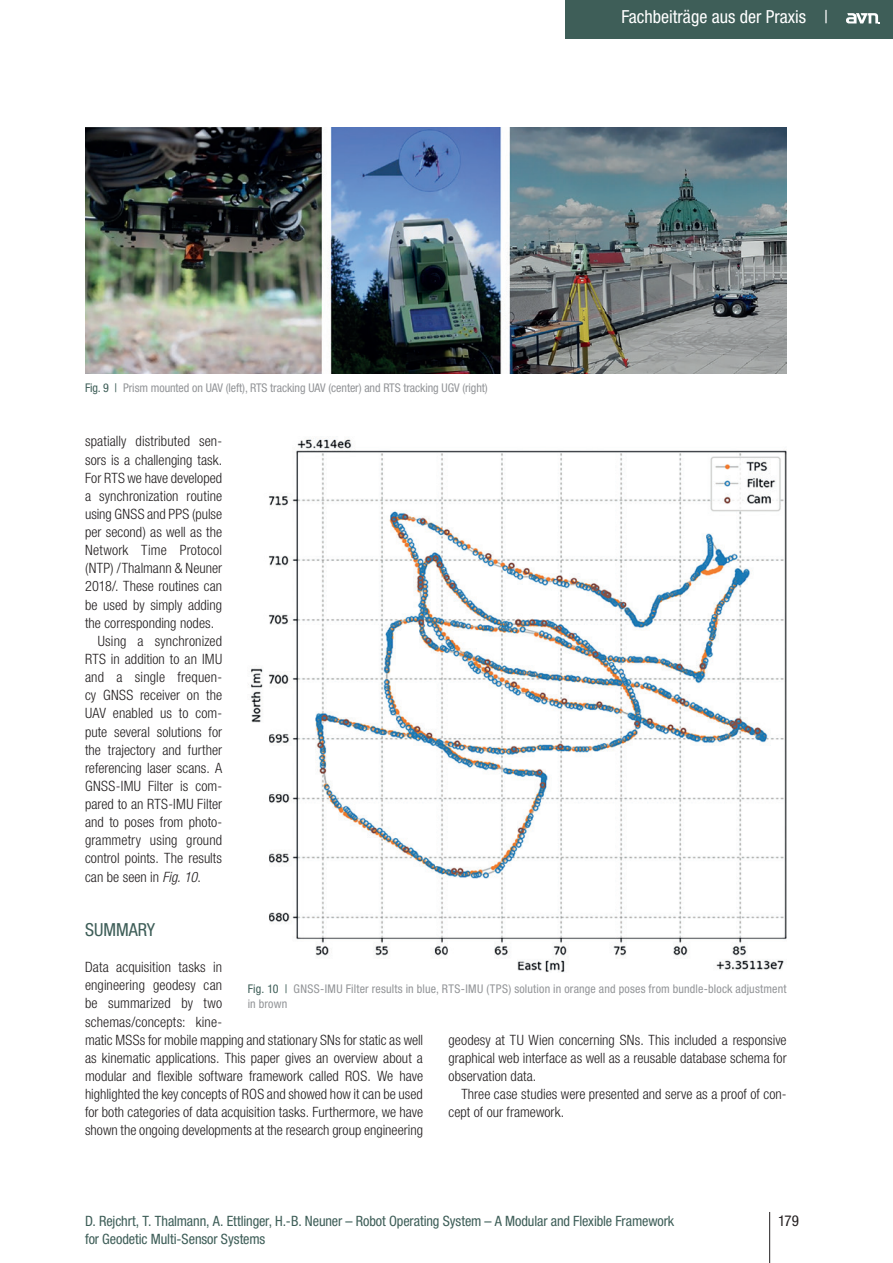
<style>
.page{position:relative;width:893px;height:1263px;background:#fff}
.page>*{position:absolute;margin:0;border:0;box-sizing:border-box;transform-origin:0 0}
.t1{font:condensed 18px "Helvetica Neue LT Std";color:#fff}
.t2{font:condensed 18px "Helvetica Neue LT Std";color:#3e5e58}
.t3{font:condensed 15px "Helvetica Neue LT Std";color:#231f20}
.t4{font:300 condensed 14.25px/18.1px "Helvetica Neue LT Std";letter-spacing:.005em;color:#231f20}
.t5{font:condensed 14.25px "Helvetica Neue LT Std";letter-spacing:-.005em;color:#3e5e58}
.t6{font:condensed 12px/15px "Helvetica Neue LT Std";letter-spacing:.01em;color:#939598}
.s1{color:#3e5e58}
.s2{font-style:italic}
</style>
<div class="page">
<hr style="left:769px;top:1212px;width:1px;height:51px;background:#231f20">
<div style="left:566px;top:0;width:327px;height:38px;background:#3e5e58"></div>
<svg style="left:846px;top:13px;width:34px;height:10px"></svg>
<img style="left:85px;top:128px;width:702px;height:246px">
<img style="left:248px;top:438px;width:539px;height:534px">
<p class="t1" style="left:621px;top:7px;width:208px">Fachbeiträge aus der Praxis |</p>
<p class="t6" style="left:85px;top:380px;width:404px"><span class="s1">Fig. 9 |</span> Prism mounted on UAV (left), RTS tracking UAV (center) and RTS tracking UGV (right)</p>
<p class="t4" style="left:85px;top:432px;width:139px">spatially distributed sen-</p>
<p class="t4" style="left:85px;top:450px;width:139px">sors is a challenging task.</p>
<p class="t4" style="left:85px;top:468px;width:139px">For RTS we have developed</p>
<p class="t4" style="left:85px;top:487px;width:139px">a synchronization routine</p>
<p class="t4" style="left:85px;top:505px;width:139px">using GNSS and PPS (pulse</p>
<p class="t4" style="left:85px;top:523px;width:139px">per second) as well as the</p>
<p class="t4" style="left:85px;top:541px;width:139px">Network Time Protocol</p>
<p class="t4" style="left:85px;top:559px;width:139px">(NTP) /Thalmann &amp; Neuner</p>
<p class="t4" style="left:85px;top:577px;width:139px">2018/. These routines can</p>
<p class="t4" style="left:85px;top:595px;width:139px">be used by simply adding</p>
<p class="t4" style="left:85px;top:613px;width:131px">the corresponding nodes.</p>
<p class="t4" style="left:98px;top:632px;width:126px">Using a synchronized</p>
<p class="t4" style="left:85px;top:650px;width:139px">RTS in addition to an IMU</p>
<p class="t4" style="left:85px;top:668px;width:139px">and a single frequen-</p>
<p class="t4" style="left:85px;top:686px;width:139px">cy GNSS receiver on the</p>
<p class="t4" style="left:85px;top:704px;width:139px">UAV enabled us to com-</p>
<p class="t4" style="left:85px;top:722px;width:139px">pute several solutions for</p>
<p class="t4" style="left:85px;top:740px;width:139px">the trajectory and further</p>
<p class="t4" style="left:85px;top:758px;width:139px">referencing laser scans. A</p>
<p class="t4" style="left:85px;top:777px;width:139px">GNSS-IMU Filter is com-</p>
<p class="t4" style="left:85px;top:795px;width:139px">pared to an RTS-IMU Filter</p>
<p class="t4" style="left:85px;top:813px;width:139px">and to poses from photo-</p>
<p class="t4" style="left:85px;top:831px;width:139px">grammetry using ground</p>
<p class="t4" style="left:85px;top:849px;width:139px">control points. The results</p>
<p class="t4" style="left:85px;top:867px;width:117px">can be seen in <span class="s2">Fig. 10</span>.</p>
<p class="t2" style="left:85px;top:919px;width:72px">SUMMARY</p>
<p class="t4" style="left:85px;top:958px;width:340px">Data acquisition tasks in<br>engineering geodesy can<br>be summarized by two<br>schemas/concepts: kine-<br>matic MSSs for mobile mapping and stationary SNs for static as well as kinematic applications. This paper gives an overview about a modular and flexible software framework called ROS. We have highlighted the key concepts of ROS and showed how it can be used for both categories of data acquisition tasks. Furthermore, we have shown the ongoing developments at the research group engineering</p>
<p class="t6" style="left:248px;top:982px;width:540px"><span class="s1">Fig. 10 |</span> GNSS-IMU Filter results in blue, RTS-IMU (TPS) solution in orange and poses from bundle-block adjustment in brown</p>
<p class="t4" style="left:449px;top:1030px;width:340px;text-align:justify">geodesy at TU Wien concerning SNs. This included a responsive graphical web interface as well as a reusable database schema for observation data.</p>
<p class="t4" style="left:449px;top:1085px;width:340px;text-indent:13px">Three case studies were presented and serve as a proof of con&shy;cept of our framework.</p>
<p class="t5" style="left:85px;top:1213px;width:591px">D. Rejchrt, T. Thalmann, A. Ettlinger, H.-B. Neuner – Robot Operating System – A Modular and Flexible Framework</p>
<p class="t3" style="left:778px;top:1212px;width:22px">179</p>
<p class="t5" style="left:85px;top:1231px;width:182px">for Geodetic Multi-Sensor Systems</p>
</div>
